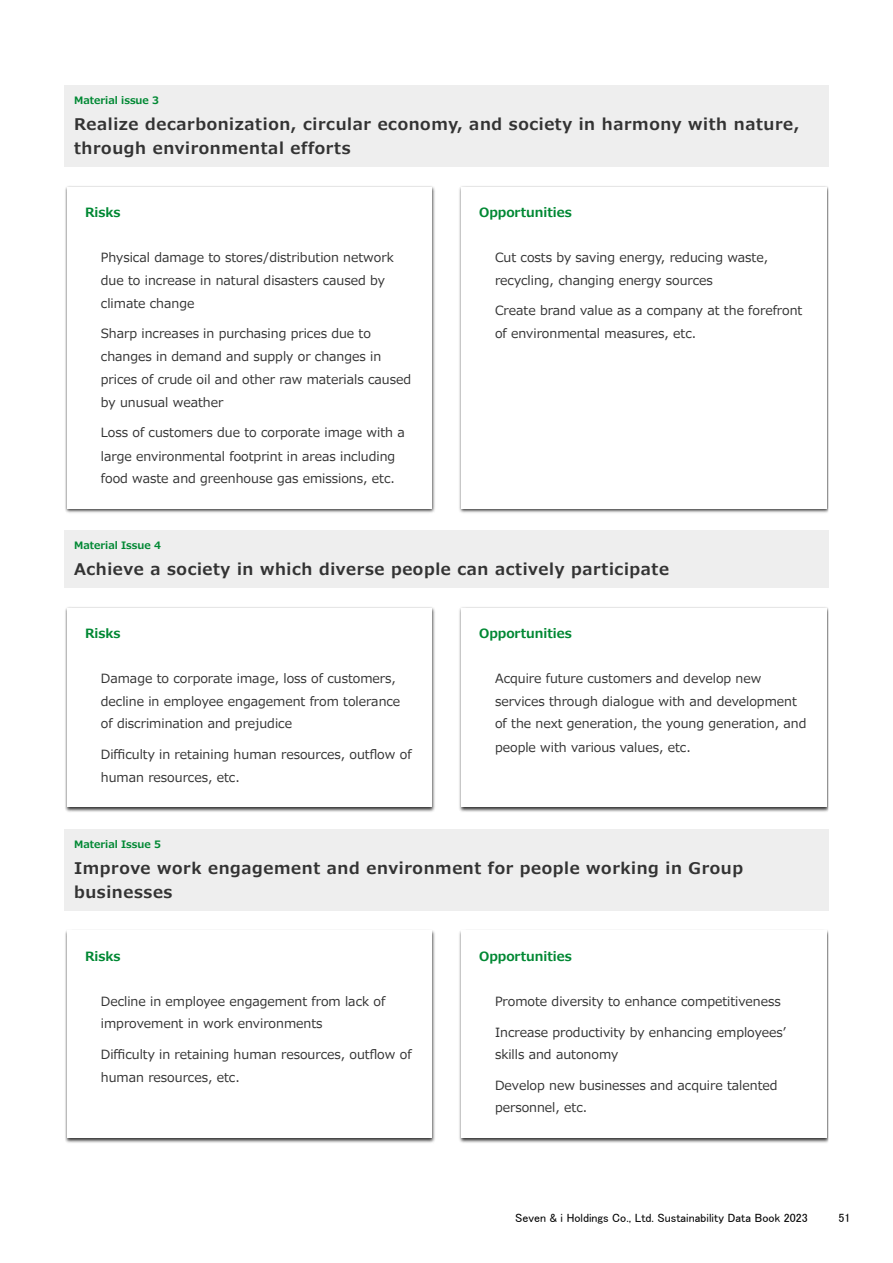
<style>
.page{position:relative;width:893px;height:1263px;background:#fff}
.page>*{position:absolute;margin:0;border:0;box-sizing:border-box;transform-origin:0 0}
.t1{font:700 16.05px/24px "Meiryo";letter-spacing:.04em;color:#333}
.t2{font:12.75px/22.8px "Meiryo";color:#333}
.t3{font:700 12.75px "Meiryo";color:#083}
.t4{font:12px "MS P Gothic";color:#000}
.t5{font:700 10.2px "Meiryo";color:#083}
</style>
<div class="page">
<div style="left:65px;top:86px;width:763px;height:81px;background:#eee"></div>
<div style="left:65px;top:530px;width:763px;height:58px;background:#eee"></div>
<div style="left:65px;top:829px;width:763px;height:82px;background:#eee"></div>
<div style="left:65px;top:184px;width:371px;height:331px;background:#000;opacity:.8"></div>
<div style="left:68px;top:187px;width:364px;height:321px;background:#fff"></div>
<div style="left:457px;top:184px;width:371px;height:331px;background:#000;opacity:.8"></div>
<div style="left:461px;top:187px;width:366px;height:321px;background:#fff"></div>
<div style="left:65px;top:606px;width:371px;height:207px;background:#000;opacity:.8"></div>
<div style="left:68px;top:608px;width:364px;height:199px;background:#fff"></div>
<div style="left:457px;top:606px;width:371px;height:207px;background:#000;opacity:.8"></div>
<div style="left:461px;top:608px;width:366px;height:199px;background:#fff"></div>
<div style="left:65px;top:928px;width:371px;height:216px;background:#000;opacity:.8"></div>
<div style="left:68px;top:931px;width:364px;height:207px;background:#fff"></div>
<div style="left:457px;top:928px;width:371px;height:216px;background:#000;opacity:.8"></div>
<div style="left:461px;top:931px;width:366px;height:207px;background:#fff"></div>
<p class="t5" style="left:74px;top:93px;width:87px">Material issue 3</p>
<p class="t1" style="left:74px;top:113px;width:726px">Realize decarbonization, circular economy, and society in harmony with nature, through environmental efforts</p>
<p class="t3" style="left:85px;top:203px;width:37px">Risks</p>
<p class="t2" style="left:101px;top:246px;width:294px">Physical damage to stores/distribution network due to increase in natural disasters caused by climate change</p>
<p class="t2" style="left:101px;top:323px;width:312px">Sharp increases in purchasing prices due to changes in demand and supply or changes in prices of crude oil and other raw materials caused by unusual weather</p>
<p class="t2" style="left:101px;top:422px;width:305px">Loss of customers due to corporate image with a large environmental footprint in areas including food waste and greenhouse gas emissions, etc.</p>
<p class="t3" style="left:479px;top:203px;width:94px">Opportunities</p>
<p class="t2" style="left:495px;top:246px;width:275px;line-height:23.2px">Cut costs by saving energy, reducing waste, recycling, changing energy sources</p>
<p class="t2" style="left:495px;top:299px;width:309px;line-height:23.2px">Create brand value as a company at the forefront of environmental measures, etc.</p>
<p class="t5" style="left:74px;top:538px;width:88px">Material Issue 4</p>
<p class="t1" style="left:74px;top:558px;width:596px">Achieve a society in which diverse people can actively participate</p>
<p class="t3" style="left:85px;top:625px;width:37px">Risks</p>
<p class="t2" style="left:101px;top:667px;width:301px">Damage to corporate image, loss of customers, decline in employee engagement from tolerance of discrimination and prejudice</p>
<p class="t2" style="left:101px;top:743px;width:312px;line-height:23.2px">Difficulty in retaining human resources, outflow of human resources, etc.</p>
<p class="t3" style="left:479px;top:625px;width:94px">Opportunities</p>
<p class="t2" style="left:495px;top:667px;width:313px">Acquire future customers and develop new services through dialogue with and development of the next generation, the young generation, and people with various values, etc.</p>
<p class="t5" style="left:74px;top:837px;width:88px">Material Issue 5</p>
<p class="t1" style="left:74px;top:857px;width:670px">Improve work engagement and environment for people working in Group businesses</p>
<p class="t3" style="left:85px;top:947px;width:37px">Risks</p>
<p class="t2" style="left:101px;top:991px;width:286px">Decline in employee engagement from lack of improvement in work environments</p>
<p class="t2" style="left:101px;top:1043px;width:312px;line-height:23.2px">Difficulty in retaining human resources, outflow of human resources, etc.</p>
<p class="t3" style="left:479px;top:947px;width:94px">Opportunities</p>
<p class="t2" style="left:495px;top:990px;width:287px">Promote diversity to enhance competitiveness</p>
<p class="t2" style="left:495px;top:1021px;width:292px">Increase productivity by enhancing employees’ skills and autonomy</p>
<p class="t2" style="left:495px;top:1075px;width:284px">Develop new businesses and acquire talented personnel, etc.</p>
<p class="t4" style="left:515px;top:1211px;width:294px">Seven &amp; i Holdings Co., Ltd. Sustainability Data Book 2023</p>
<p class="t4" style="left:838px;top:1211px;width:13px">51</p>
</div>
